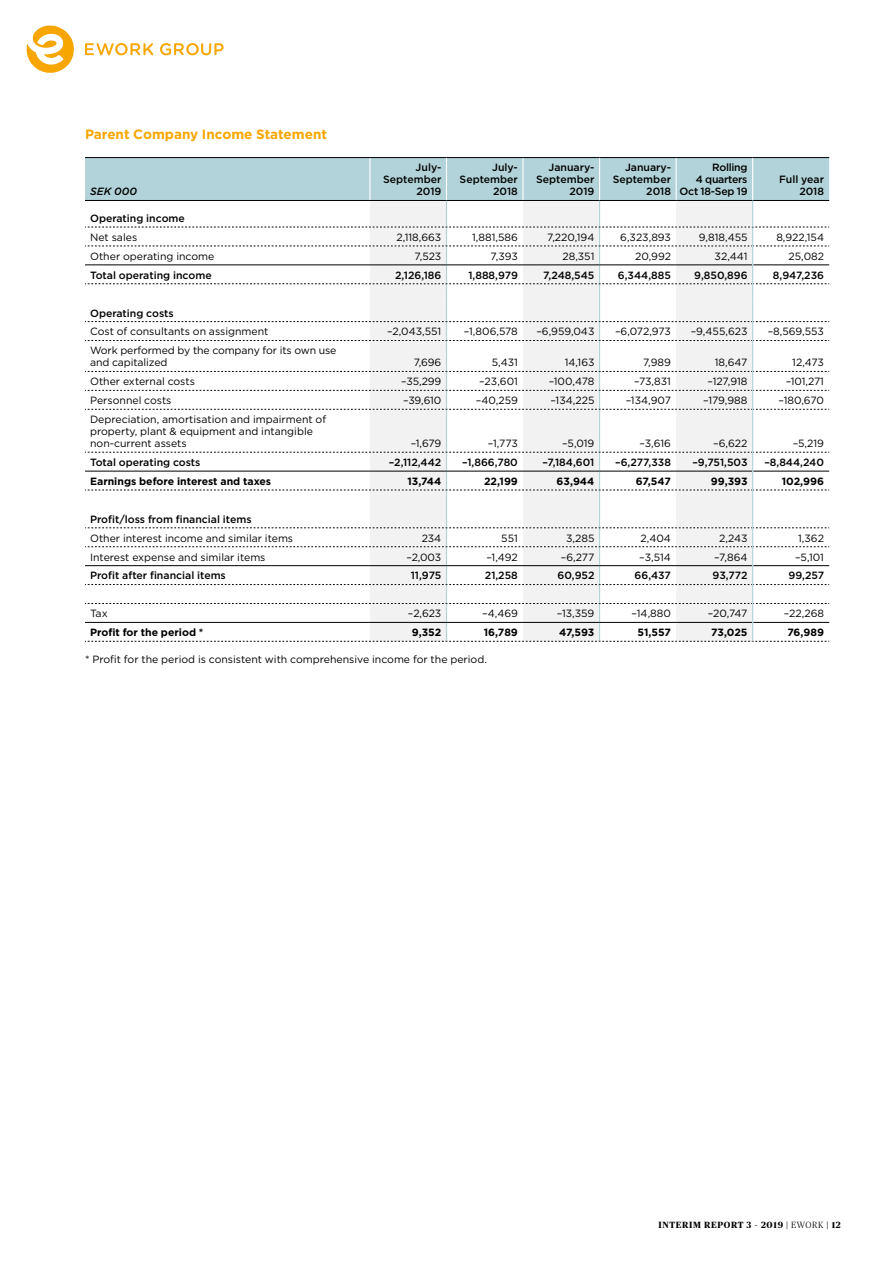
<style>
.page{position:relative;width:893px;height:1263px;background:#fff}
.page>*{position:absolute;margin:0;border:0;box-sizing:border-box;transform-origin:0 0}
.t1{font:700 13.5px "Gotham HTF";color:#f7a600}
.t2{font:10.5px/12px "Gotham HTF";color:#000}
.t3{font:500 10.5px/12px "Gotham HTF";color:#000;text-align:right}
.t4{font:700 10.5px "Gotham HTF";color:#000}
.t5{font:500 10.5px/12px "Gotham HTF";letter-spacing:-.025em;color:#000;text-align:right}
.t6{font:italic 500 10.5px "Gotham HTF";color:#000}
.t7{font:700 9px "Publico";letter-spacing:.075em;color:#000}
.s1{font-weight:300}
</style>
<div class="page">
<svg style="left:26px;top:25px;width:48px;height:48px"></svg>
<svg style="left:85px;top:43px;width:68px;height:12px"></svg>
<svg style="left:160px;top:43px;width:64px;height:12px"></svg>
<svg style="left:370px;top:341px;width:382px;height:111px;fill:#f2f2f2"></svg>
<hr style="left:446px;top:341px;width:1px;height:30px;background:#b2d3d9">
<hr style="left:599px;top:341px;width:1px;height:30px;background:#b2d3d9">
<hr style="left:446px;top:409px;width:1px;height:43px;background:#b2d3d9">
<hr style="left:599px;top:409px;width:1px;height:43px;background:#b2d3d9">
<hr style="left:370px;top:157px;width:76px;height:1px;background:#000">
<hr style="left:446px;top:157px;width:77px;height:1px;background:#000">
<hr style="left:523px;top:157px;width:77px;height:1px;background:#000">
<hr style="left:600px;top:157px;width:76px;height:1px;background:#000">
<hr style="left:676px;top:157px;width:77px;height:1px;background:#000">
<hr style="left:753px;top:157px;width:76px;height:1px;background:#000">
<hr style="left:752px;top:340px;width:1px;height:31px;background:#b2d3d9">
<svg style="left:85px;top:371px;width:744px;height:39px"></svg>
<hr style="left:752px;top:409px;width:1px;height:43px;background:#b2d3d9">
<svg style="left:85px;top:452px;width:744px;height:190px"></svg>
<hr style="left:85px;top:157px;width:285px;height:1px;background:#000">
<svg style="left:85px;top:158px;width:744px;height:183px"></svg>
<p class="t1" style="left:85px;top:126px;width:243px">Parent Company Income Statement</p>
<p class="t6" style="left:90px;top:186px;width:48px">SEK 000</p>
<p class="t3" style="left:383px;top:161px;width:60px">July-<br>September<br>2019</p>
<p class="t3" style="left:460px;top:161px;width:60px">July-<br>September<br>2018</p>
<p class="t3" style="left:536px;top:161px;width:60px">January-<br>September<br>2019</p>
<p class="t3" style="left:613px;top:161px;width:60px">January-<br>September<br>2018</p>
<p class="t5" style="left:680px;top:161px;width:69px">Rolling<br>4 quarters<br>Oct 18-Sep 19</p>
<p class="t3" style="left:779px;top:173px;width:47px">Full year<br>2018</p>
<p class="t3" style="left:90px;top:212px;width:96px">Operating income</p>
<p class="t2" style="left:90px;top:231px;width:49px">Net sales</p>
<p class="t2" style="left:396px;top:231px;width:46px">2,118,663</p>
<p class="t2" style="left:472px;top:231px;width:47px">1,881,586</p>
<p class="t2" style="left:547px;top:231px;width:49px">7,220,194</p>
<p class="t2" style="left:620px;top:231px;width:52px">6,323,893</p>
<p class="t2" style="left:699px;top:231px;width:50px">9,818,455</p>
<p class="t2" style="left:776px;top:231px;width:49px">8,922,154</p>
<p class="t2" style="left:90px;top:250px;width:126px">Other operating income</p>
<p class="t2" style="left:415px;top:250px;width:28px">7,523</p>
<p class="t2" style="left:491px;top:250px;width:29px">7,393</p>
<p class="t2" style="left:562px;top:250px;width:34px">28,351</p>
<p class="t2" style="left:635px;top:250px;width:37px">20,992</p>
<p class="t2" style="left:715px;top:250px;width:34px">32,441</p>
<p class="t2" style="left:789px;top:250px;width:37px">25,082</p>
<p class="t3" style="left:90px;top:269px;width:123px">Total operating income</p>
<p class="t3" style="left:395px;top:269px;width:48px">2,126,186</p>
<p class="t3" style="left:468px;top:269px;width:51px">1,888,979</p>
<p class="t3" style="left:543px;top:269px;width:53px">7,248,545</p>
<p class="t3" style="left:618px;top:269px;width:55px">6,344,885</p>
<p class="t3" style="left:694px;top:269px;width:55px">9,850,896</p>
<p class="t3" style="left:773px;top:269px;width:53px">8,947,236</p>
<p class="t3" style="left:90px;top:307px;width:85px">Operating costs</p>
<p class="t2" style="left:90px;top:326px;width:180px">Cost of consultants on assignment</p>
<p class="t2" style="left:387px;top:326px;width:56px">–2,043,551</p>
<p class="t2" style="left:464px;top:326px;width:55px">–1,806,578</p>
<p class="t2" style="left:536px;top:326px;width:60px">–6,959,043</p>
<p class="t2" style="left:615px;top:326px;width:57px">–6,072,973</p>
<p class="t2" style="left:691px;top:326px;width:58px">–9,455,623</p>
<p class="t2" style="left:768px;top:326px;width:58px">–8,569,553</p>
<p class="t2" style="left:90px;top:344px;width:248px">Work performed by the company for its own use and capitalized</p>
<p class="t2" style="left:414px;top:356px;width:29px">7,696</p>
<p class="t2" style="left:492px;top:356px;width:28px">5,431</p>
<p class="t2" style="left:565px;top:356px;width:31px">14,163</p>
<p class="t2" style="left:643px;top:356px;width:29px">7,989</p>
<p class="t2" style="left:715px;top:356px;width:34px">18,647</p>
<p class="t2" style="left:792px;top:356px;width:33px">12,473</p>
<p class="t2" style="left:90px;top:375px;width:106px">Other external costs</p>
<p class="t2" style="left:401px;top:375px;width:42px">–35,299</p>
<p class="t2" style="left:479px;top:375px;width:40px">–23,601</p>
<p class="t2" style="left:549px;top:375px;width:47px">–100,478</p>
<p class="t2" style="left:634px;top:375px;width:38px">–73,831</p>
<p class="t2" style="left:707px;top:375px;width:42px">–127,918</p>
<p class="t2" style="left:786px;top:375px;width:40px">–101,271</p>
<p class="t2" style="left:90px;top:394px;width:83px">Personnel costs</p>
<p class="t2" style="left:403px;top:394px;width:40px">–39,610</p>
<p class="t2" style="left:476px;top:394px;width:43px">–40,259</p>
<p class="t2" style="left:550px;top:394px;width:46px">–134,225</p>
<p class="t2" style="left:626px;top:394px;width:47px">–134,907</p>
<p class="t2" style="left:703px;top:394px;width:46px">–179,988</p>
<p class="t2" style="left:778px;top:394px;width:47px">–180,670</p>
<p class="t2" style="left:90px;top:413px;width:238px">Depreciation, amortisation and impairment of property, plant &amp; equipment and intangible non-current assets</p>
<p class="t2" style="left:411px;top:437px;width:32px">–1,679</p>
<p class="t2" style="left:488px;top:437px;width:32px">–1,773</p>
<p class="t2" style="left:562px;top:437px;width:34px">–5,019</p>
<p class="t2" style="left:639px;top:437px;width:33px">–3,616</p>
<p class="t2" style="left:713px;top:437px;width:36px">–6,622</p>
<p class="t2" style="left:793px;top:437px;width:33px">–5,219</p>
<p class="t3" style="left:90px;top:456px;width:112px">Total operating costs</p>
<p class="t3" style="left:389px;top:456px;width:54px">–2,112,442</p>
<p class="t3" style="left:462px;top:456px;width:57px">–1,866,780</p>
<p class="t3" style="left:542px;top:456px;width:54px">–7,184,601</p>
<p class="t3" style="left:615px;top:456px;width:57px">–6,277,338</p>
<p class="t3" style="left:692px;top:456px;width:57px">–9,751,503</p>
<p class="t3" style="left:764px;top:456px;width:61px">–8,844,240</p>
<p class="t4" style="left:90px;top:475px;width:183px">Earnings before interest and taxes</p>
<p class="t4" style="left:408px;top:475px;width:35px">13,744</p>
<p class="t4" style="left:484px;top:475px;width:35px">22,199</p>
<p class="t4" style="left:557px;top:475px;width:39px">63,944</p>
<p class="t4" style="left:636px;top:475px;width:37px">67,547</p>
<p class="t4" style="left:711px;top:475px;width:38px">99,393</p>
<p class="t4" style="left:782px;top:475px;width:44px">102,996</p>
<p class="t3" style="left:90px;top:513px;width:163px">Profit/loss from financial items</p>
<p class="t2" style="left:90px;top:532px;width:205px">Other interest income and similar items</p>
<p class="t2" style="left:422px;top:532px;width:21px">234</p>
<p class="t2" style="left:501px;top:532px;width:18px">551</p>
<p class="t2" style="left:566px;top:532px;width:30px">3,285</p>
<p class="t2" style="left:640px;top:532px;width:32px">2,404</p>
<p class="t2" style="left:719px;top:532px;width:30px">2,243</p>
<p class="t2" style="left:798px;top:532px;width:27px">1,362</p>
<p class="t2" style="left:90px;top:551px;width:177px">Interest expense and similar items</p>
<p class="t2" style="left:406px;top:551px;width:37px">–2,003</p>
<p class="t2" style="left:486px;top:551px;width:33px">–1,492</p>
<p class="t2" style="left:561px;top:551px;width:35px">–6,277</p>
<p class="t2" style="left:639px;top:551px;width:33px">–3,514</p>
<p class="t2" style="left:714px;top:551px;width:35px">–7,864</p>
<p class="t2" style="left:795px;top:551px;width:30px">–5,101</p>
<p class="t3" style="left:90px;top:569px;width:137px">Profit after financial items</p>
<p class="t3" style="left:411px;top:569px;width:32px">11,975</p>
<p class="t3" style="left:485px;top:569px;width:35px">21,258</p>
<p class="t3" style="left:558px;top:569px;width:38px">60,952</p>
<p class="t3" style="left:635px;top:569px;width:38px">66,437</p>
<p class="t3" style="left:713px;top:569px;width:36px">93,772</p>
<p class="t3" style="left:788px;top:569px;width:37px">99,257</p>
<p class="t2" style="left:90px;top:607px;width:19px">Tax</p>
<p class="t2" style="left:408px;top:607px;width:35px">–2,623</p>
<p class="t2" style="left:482px;top:607px;width:37px">–4,469</p>
<p class="t2" style="left:557px;top:607px;width:39px">–13,359</p>
<p class="t2" style="left:632px;top:607px;width:41px">–14,880</p>
<p class="t2" style="left:708px;top:607px;width:41px">–20,747</p>
<p class="t2" style="left:784px;top:607px;width:42px">–22,268</p>
<p class="t4" style="left:90px;top:626px;width:115px">Profit for the period *</p>
<p class="t4" style="left:412px;top:626px;width:31px">9,352</p>
<p class="t4" style="left:484px;top:626px;width:36px">16,789</p>
<p class="t4" style="left:559px;top:626px;width:37px">47,593</p>
<p class="t4" style="left:637px;top:626px;width:35px">51,557</p>
<p class="t4" style="left:711px;top:626px;width:38px">73,025</p>
<p class="t4" style="left:787px;top:626px;width:38px">76,989</p>
<p class="t2" style="left:85px;top:653px;width:403px">* Profit for the period is consistent with comprehensive income for the period.</p>
<p class="t7" style="left:659px;top:1219px;width:184px">INTERIM REPORT 3 – 2019 | <span class="s1">EWORK</span> | 12</p>
</div>
